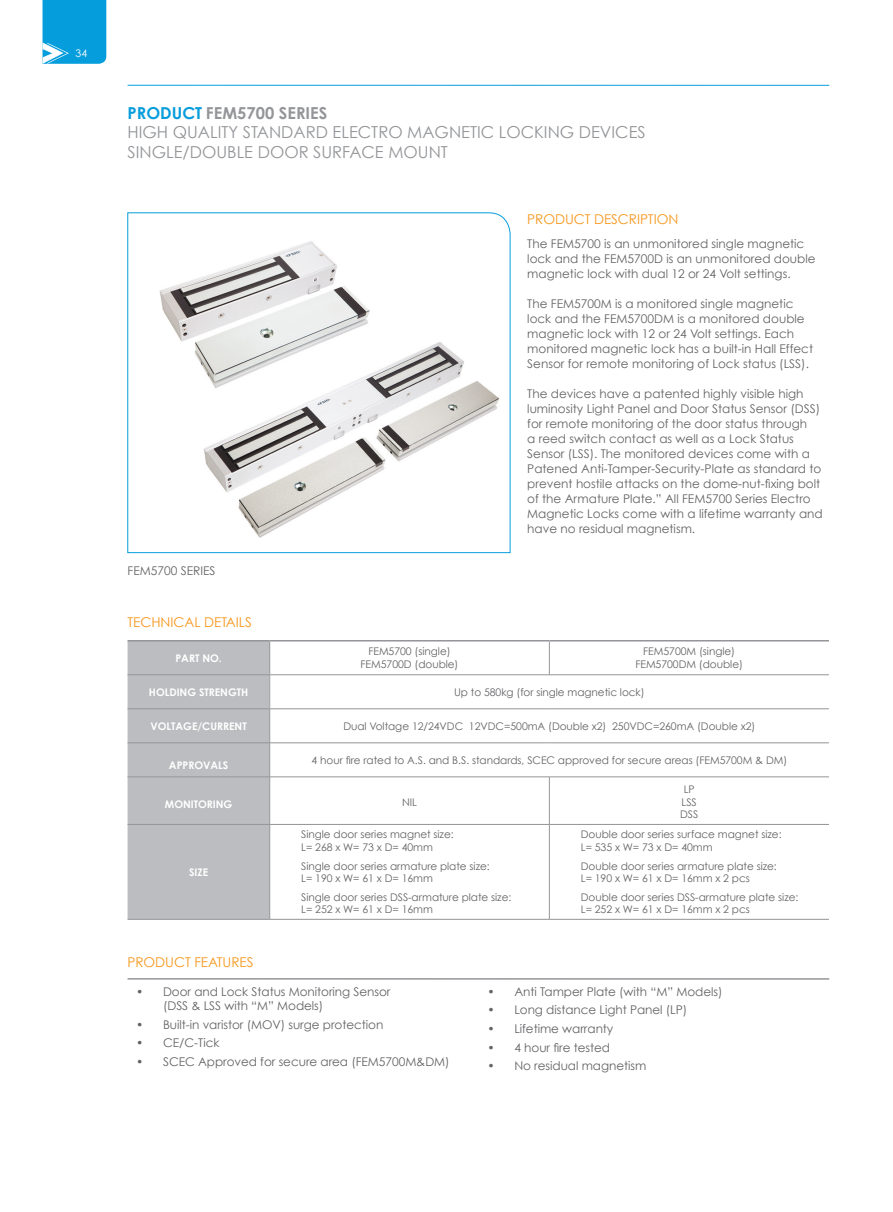
<style>
.page{position:relative;width:893px;height:1212px;background:#fff}
.page>*{position:absolute;margin:0;border:0;box-sizing:border-box;transform-origin:0 0}
.spec_product_descrip{font:16.5px "Century Gothic";color:#939598}
.t1{font:700 16.5px "Century Gothic";color:#939598}
.body_heading{font:13.5px "Century Gothic";letter-spacing:-.005em;color:#f7971d}
.product_body_text{font:12px/15px "Century Gothic";color:#636366}
.bullet_points{font:12px/14.4px "Century Gothic";letter-spacing:-.005em;color:#636366}
.product_label{font:12px "Century Gothic";color:#636366}
.table_text{font:10.5px "Century Gothic";letter-spacing:-.005em;color:#636366}
.table_catagories{font:700 10.5px "Century Gothic";letter-spacing:-.005em;color:#fff}
.t2{font:10.5px "Century Gothic";color:#fff}
.s1{color:#069ddc}
</style>
<div class="page">
<hr style="left:128px;top:85px;width:701px;height:1px;background:#069ddc">
<hr style="left:128px;top:978px;width:701px;height:2px;background:#939598">
<svg style="left:43px;top:0;width:63px;height:64px"></svg>
<div style="left:128px;top:641px;width:141px;height:278px;background:#bcbdc0"></div>
<svg style="left:270px;top:709px;width:559px;height:33px"></svg>
<svg style="left:270px;top:743px;width:559px;height:176px"></svg>
<hr style="left:128px;top:640px;width:142px;height:1px;background:#939598">
<hr style="left:270px;top:640px;width:279px;height:1px;background:#939598">
<hr style="left:549px;top:640px;width:280px;height:1px;background:#939598">
<hr style="left:269px;top:641px;width:1px;height:33px;background:#939598">
<hr style="left:549px;top:641px;width:1px;height:33px;background:#939598">
<hr style="left:128px;top:674px;width:142px;height:1px;background:#939598">
<hr style="left:270px;top:674px;width:279px;height:1px;background:#939598">
<hr style="left:269px;top:675px;width:1px;height:34px;background:#939598">
<hr style="left:549px;top:674px;width:280px;height:1px;background:#939598">
<hr style="left:128px;top:708px;width:142px;height:1px;background:#939598">
<hr style="left:270px;top:708px;width:279px;height:1px;background:#939598">
<hr style="left:269px;top:709px;width:1px;height:34px;background:#939598">
<hr style="left:549px;top:708px;width:280px;height:1px;background:#939598">
<hr style="left:128px;top:742px;width:142px;height:1px;background:#939598">
<hr style="left:270px;top:742px;width:279px;height:1px;background:#939598">
<hr style="left:269px;top:743px;width:1px;height:34px;background:#939598">
<hr style="left:549px;top:742px;width:280px;height:1px;background:#939598">
<hr style="left:128px;top:776px;width:142px;height:1px;background:#939598">
<hr style="left:270px;top:776px;width:279px;height:1px;background:#939598">
<hr style="left:269px;top:777px;width:1px;height:47px;background:#939598">
<hr style="left:549px;top:776px;width:280px;height:1px;background:#939598">
<hr style="left:549px;top:777px;width:1px;height:47px;background:#939598">
<hr style="left:128px;top:824px;width:142px;height:1px;background:#939598">
<hr style="left:270px;top:824px;width:279px;height:1px;background:#939598">
<hr style="left:269px;top:825px;width:1px;height:94px;background:#939598">
<hr style="left:549px;top:824px;width:280px;height:1px;background:#939598">
<hr style="left:549px;top:825px;width:1px;height:94px;background:#939598">
<hr style="left:128px;top:919px;width:142px;height:1px;background:#939598">
<hr style="left:270px;top:919px;width:279px;height:1px;background:#939598">
<hr style="left:549px;top:919px;width:280px;height:1px;background:#939598">
<svg style="left:127px;top:212px;width:383px;height:341px"></svg>
<img style="left:148px;top:237px;width:230px;height:153px">
<p class="t2" style="left:76px;top:47px;width:13px">34</p>
<p class="t1" style="left:128px;top:102px;width:201px"><span class="s1">PRODUCT</span> FEM5700 SERIES</p>
<p class="spec_product_descrip" style="left:128px;top:122px;width:520px">HIGH QUALITY STANDARD ELECTRO MAGNETIC LOCKING DEVICES</p>
<p class="spec_product_descrip" style="left:128px;top:142px;width:322px">SINGLE/DOUBLE DOOR SURFACE MOUNT</p>
<p class="product_label" style="left:128px;top:563px;width:90px">FEM5700 SERIES</p>
<p class="body_heading" style="left:128px;top:614px;width:126px">TECHNICAL DETAILS</p>
<p class="table_catagories" style="left:175px;top:651px;width:48px">PART NO.</p>
<p class="table_text" style="left:368px;top:645px;width:84px">FEM5700 (single)</p>
<p class="table_text" style="left:361px;top:658px;width:99px">FEM5700D (double)</p>
<p class="body_heading" style="left:527px;top:211px;width:153px">PRODUCT DESCRIPTION</p>
<p class="product_body_text" style="left:527px;top:236px;width:290px">The FEM5700 is an unmonitored single magnetic lock and the FEM5700D is an unmonitored double magnetic lock with dual 12 or 24 Volt settings.</p>
<p class="product_body_text" style="left:527px;top:296px;width:287px">The FEM5700M is a monitored single magnetic lock and the FEM5700DM is a monitored double magnetic lock with 12 or 24 Volt settings. Each monitored magnetic lock has a built-in Hall Effect Sensor for remote monitoring of Lock status (LSS).</p>
<p class="product_body_text" style="left:527px;top:386px;width:297px">The devices have a patented highly visible high luminosity Light Panel and Door Status Sensor (DSS) for remote monitoring of the door status through<br>a reed switch contact as well as a Lock Status Sensor (LSS). The monitored devices come with a Patened Anti-Tamper-Security-Plate as standard to prevent hostile attacks on the dome-nut-fixing bolt of the Armature Plate.” All FEM5700 Series Electro Magnetic Locks come with a lifetime warranty and have no residual magnetism.</p>
<p class="table_text" style="left:643px;top:645px;width:93px">FEM5700M (single)</p>
<p class="table_text" style="left:635px;top:658px;width:109px">FEM5700DM (double)</p>
<p class="table_catagories" style="left:149px;top:685px;width:101px">HOLDING STRENGTH</p>
<p class="table_text" style="left:454px;top:685px;width:192px">Up to 580kg (for single magnetic lock)</p>
<p class="table_catagories" style="left:151px;top:719px;width:98px">VOLTAGE/CURRENT</p>
<p class="table_text" style="left:343px;top:719px;width:413px">Dual Voltage 12/24VDC 12VDC=500mA (Double x2) 250VDC=260mA (Double x2)</p>
<p class="table_catagories" style="left:169px;top:759px;width:61px">APPROVALS</p>
<p class="table_text" style="left:311px;top:753px;width:477px">4 hour fire rated to A.S. and B.S. standards, SCEC approved for secure areas (FEM5700M &amp; DM)</p>
<p class="table_catagories" style="left:165px;top:797px;width:69px">MONITORING</p>
<p class="table_text" style="left:402px;top:796px;width:16px">NIL</p>
<p class="table_text" style="left:684px;top:783px;width:13px">LP</p>
<p class="table_text" style="left:682px;top:796px;width:17px">LSS</p>
<p class="table_text" style="left:680px;top:808px;width:20px">DSS</p>
<p class="table_catagories" style="left:189px;top:865px;width:20px">SIZE</p>
<p class="table_text" style="left:301px;top:828px;width:154px">Single door series magnet size:</p>
<p class="table_text" style="left:301px;top:841px;width:133px">L= 268 x W= 73 x D= 40mm</p>
<p class="table_text" style="left:301px;top:859px;width:190px">Single door series armature plate size:</p>
<p class="table_text" style="left:301px;top:872px;width:133px">L= 190 x W= 61 x D= 16mm</p>
<p class="table_text" style="left:301px;top:890px;width:212px">Single door series DSS-armature plate size:</p>
<p class="table_text" style="left:301px;top:903px;width:133px">L= 252 x W= 61 x D= 16mm</p>
<p class="table_text" style="left:581px;top:828px;width:202px">Double door series surface magnet size:</p>
<p class="table_text" style="left:581px;top:841px;width:133px">L= 535 x W= 73 x D= 40mm</p>
<p class="table_text" style="left:581px;top:859px;width:197px">Double door series armature plate size:</p>
<p class="table_text" style="left:581px;top:872px;width:170px">L= 190 x W= 61 x D= 16mm x 2 pcs</p>
<p class="table_text" style="left:581px;top:890px;width:219px">Double door series DSS-armature plate size:</p>
<p class="table_text" style="left:581px;top:903px;width:170px">L= 252 x W= 61 x D= 16mm x 2 pcs</p>
<p class="body_heading" style="left:128px;top:954px;width:127px">PRODUCT FEATURES</p>
<p class="bullet_points" style="left:163px;top:984px;width:229px;text-indent:-27px">• Door and Lock Status Monitoring Sensor (DSS &amp; LSS with “M” Models)</p>
<p class="bullet_points" style="left:136px;top:1017px;width:249px">• Built-in varistor (MOV) surge protection</p>
<p class="bullet_points" style="left:136px;top:1035px;width:85px">• CE/C-Tick</p>
<p class="bullet_points" style="left:136px;top:1054px;width:315px">• SCEC Approved for secure area (FEM5700M&amp;DM)</p>
<p class="bullet_points" style="left:487px;top:984px;width:237px">• Anti Tamper Plate (with “M” Models)</p>
<p class="bullet_points" style="left:487px;top:1002px;width:201px">• Long distance Light Panel (LP)</p>
<p class="bullet_points" style="left:487px;top:1021px;width:127px">• Lifetime warranty</p>
<p class="bullet_points" style="left:487px;top:1040px;width:124px">• 4 hour fire tested</p>
<p class="bullet_points" style="left:487px;top:1058px;width:160px">• No residual magnetism</p>
</div>
